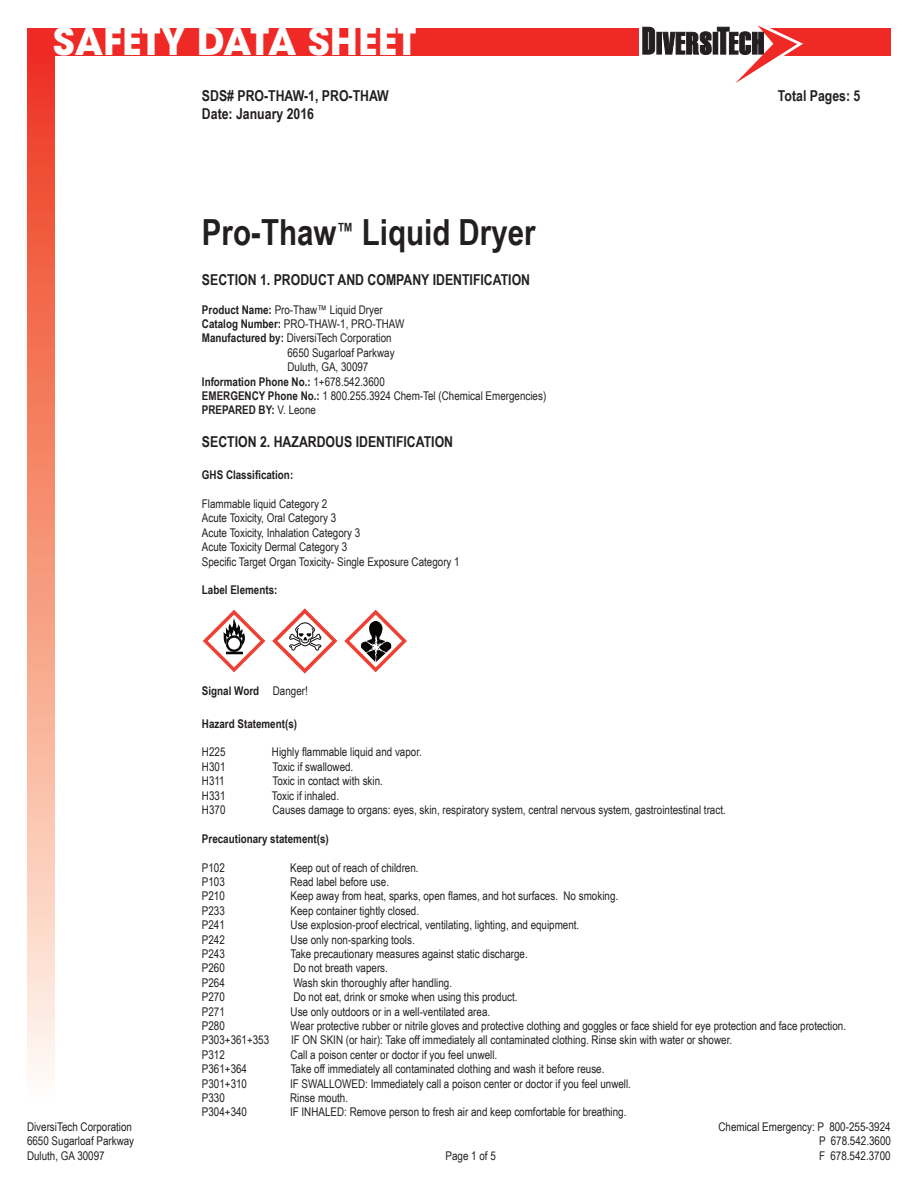
<style>
.page{position:relative;width:918px;height:1188px;background:#fff}
.page>*{position:absolute;margin:0;border:0;box-sizing:border-box;transform-origin:0 0}
.t1{font:700 37.5px "ITC Avant Garde Std";color:#fff}
.t2{font:700 36px "Arial Narrow";color:#231f20}
.t3{font:700 15px "Arial Narrow";color:#231f20}
.t4{font:12px/14.4px "Arial Narrow";color:#231f20}
.t5{font:700 12px "Arial Narrow";color:#231f20}
.s1{font-weight:700}
.s2{font-weight:400}
</style>
<div class="page">
<div style="left:27px;top:29px;width:864px;height:27px;background:#ee2926"></div>
<div style="left:27px;top:56px;width:27px;height:1048px;background:linear-gradient(to bottom,#ee3819,#fffdee)"></div>
<svg style="left:639px;top:25px;width:164px;height:58px"></svg>
<svg style="left:344px;top:610px;width:63px;height:62px"></svg>
<svg style="left:203px;top:610px;width:62px;height:62px"></svg>
<svg style="left:272px;top:608px;width:65px;height:66px"></svg>
<h1 class="t1" style="left:53px;top:16px;width:365px">SAFETY DATA SHEET</h1>
<p class="t3" style="left:202px;top:85px;width:188px">SDS# PRO-THAW-1, PRO-THAW</p>
<p class="t3" style="left:778px;top:85px;width:84px">Total Pages: 5</p>
<p class="t3" style="left:202px;top:103px;width:114px">Date: January 2016</p>
<h2 class="t2" style="left:202px;top:205px;width:335px">Pro-Thaw<sup>™</sup> Liquid Dryer</h2>
<p class="t3" style="left:202px;top:268px;width:330px">SECTION 1. PRODUCT AND COMPANY IDENTIFICATION</p>
<p class="t4" style="left:202px;top:302px;width:182px"><span class="s1">Product Name:</span> Pro-Thaw™ Liquid Dryer</p>
<p class="t4" style="left:202px;top:316px;width:204px"><span class="s1">Catalog Number:</span> PRO-THAW-1, PRO-THAW</p>
<p class="t4" style="left:202px;top:331px;width:191px"><span class="s1">Manufactured by:</span> DiversiTech Corporation</p>
<p class="t4" style="left:287px;top:345px;width:109px">6650 Sugarloaf Parkway</p>
<p class="t4" style="left:287px;top:359px;width:82px">Duluth, GA, 30097</p>
<p class="t5" style="left:202px;top:372px;width:184px">Information Phone No.: <span class="s2">1+678.542.3600</span></p>
<p class="t4" style="left:202px;top:388px;width:346px"><span class="s1">EMERGENCY Phone No.:</span> 1 800.255.3924 Chem-Tel (Chemical Emergencies)</p>
<p class="t5" style="left:202px;top:401px;width:116px">PREPARED BY: <span class="s2">V. Leone</span></p>
<p class="t3" style="left:202px;top:430px;width:253px">SECTION 2. HAZARDOUS IDENTIFICATION</p>
<p class="t5" style="left:202px;top:466px;width:93px">GHS Classification:</p>
<p class="t4" style="left:202px;top:496px;width:259px">Flammable liquid Category 2<br>Acute Toxicity, Oral Category 3<br>Acute Toxicity, Inhalation Category 3<br>Acute Toxicity Dermal Category 3<br>Specific Target Organ Toxicity- Single Exposure Category 1</p>
<p class="t5" style="left:202px;top:581px;width:77px">Label Elements:</p>
<p class="t5" style="left:202px;top:682px;width:107px">Signal Word <span class="s2">Danger!</span></p>
<p class="t5" style="left:202px;top:714px;width:97px">Hazard Statement(s)</p>
<p class="t4" style="left:202px;top:745px;width:25px">H225</p>
<p class="t4" style="left:272px;top:745px;width:151px">Highly flammable liquid and vapor.</p>
<p class="t4" style="left:202px;top:759px;width:25px">H301</p>
<p class="t4" style="left:272px;top:759px;width:82px">Toxic if swallowed.</p>
<p class="t4" style="left:202px;top:773px;width:24px">H311</p>
<p class="t4" style="left:272px;top:773px;width:112px">Toxic in contact with skin.</p>
<p class="t4" style="left:202px;top:788px;width:25px">H331</p>
<p class="t4" style="left:272px;top:788px;width:69px">Toxic if inhaled.</p>
<p class="t4" style="left:202px;top:802px;width:25px">H370</p>
<p class="t4" style="left:272px;top:802px;width:455px">Causes damage to organs: eyes, skin, respiratory system, central nervous system, gastrointestinal tract.</p>
<p class="t5" style="left:202px;top:830px;width:128px">Precautionary statement(s)</p>
<p class="t4" style="left:202px;top:860px;width:24px">P102</p>
<p class="t4" style="left:290px;top:860px;width:130px">Keep out of reach of children.</p>
<p class="t4" style="left:202px;top:874px;width:24px">P103</p>
<p class="t4" style="left:290px;top:874px;width:101px">Read label before use.</p>
<p class="t4" style="left:202px;top:889px;width:24px">P210</p>
<p class="t4" style="left:291px;top:889px;width:329px">Keep away from heat, sparks, open flames, and hot surfaces. No smoking.</p>
<p class="t4" style="left:202px;top:903px;width:24px">P233</p>
<p class="t4" style="left:291px;top:903px;width:130px">Keep container tightly closed.</p>
<p class="t4" style="left:202px;top:917px;width:24px">P241</p>
<p class="t4" style="left:291px;top:917px;width:290px">Use explosion-proof electrical, ventilating, lighting, and equipment.</p>
<p class="t4" style="left:202px;top:932px;width:24px">P242</p>
<p class="t4" style="left:291px;top:932px;width:126px">Use only non-sparking tools.</p>
<p class="t4" style="left:202px;top:946px;width:24px">P243</p>
<p class="t4" style="left:290px;top:946px;width:239px">Take precautionary measures against static discharge.</p>
<p class="t4" style="left:202px;top:961px;width:24px">P260</p>
<p class="t4" style="left:293px;top:961px;width:96px">Do not breath vapers.</p>
<p class="t4" style="left:202px;top:975px;width:24px">P264</p>
<p class="t4" style="left:293px;top:975px;width:160px">Wash skin thoroughly after handling.</p>
<p class="t4" style="left:202px;top:989px;width:24px">P270</p>
<p class="t4" style="left:293px;top:989px;width:226px">Do not eat, drink or smoke when using this product.</p>
<p class="t4" style="left:202px;top:1004px;width:24px">P271</p>
<p class="t4" style="left:291px;top:1004px;width:201px">Use only outdoors or in a well-ventilated area.</p>
<p class="t4" style="left:202px;top:1018px;width:24px">P280</p>
<p class="t4" style="left:291px;top:1018px;width:557px">Wear protective rubber or nitrile gloves and protective clothing and goggles or face shield for eye protection and face protection.</p>
<p class="t4" style="left:202px;top:1033px;width:69px">P303+361+353</p>
<p class="t4" style="left:291px;top:1033px;width:443px">IF ON SKIN (or hair): Take off immediately all contaminated clothing. Rinse skin with water or shower.</p>
<p class="t4" style="left:202px;top:1047px;width:24px">P312</p>
<p class="t4" style="left:291px;top:1047px;width:208px">Call a poison center or doctor if you feel unwell.</p>
<p class="t4" style="left:202px;top:1061px;width:47px">P361+364</p>
<p class="t4" style="left:291px;top:1061px;width:315px">Take off immediately all contaminated clothing and wash it before reuse.</p>
<p class="t4" style="left:202px;top:1076px;width:47px">P301+310</p>
<p class="t4" style="left:290px;top:1076px;width:342px">IF SWALLOWED: Immediately call a poison center or doctor if you feel unwell.</p>
<p class="t4" style="left:202px;top:1090px;width:24px">P330</p>
<p class="t4" style="left:290px;top:1090px;width:59px">Rinse mouth.</p>
<p class="t4" style="left:202px;top:1105px;width:47px">P304+340</p>
<p class="t4" style="left:290px;top:1105px;width:338px">IF INHALED: Remove person to fresh air and keep comfortable for breathing.</p>
<p class="t4" style="left:27px;top:1119px;width:106px">DiversiTech Corporation</p>
<p class="t4" style="left:719px;top:1119px;width:174px">Chemical Emergency: P 800-255-3924</p>
<p class="t4" style="left:27px;top:1134px;width:109px">6650 Sugarloaf Parkway</p>
<p class="t4" style="left:819px;top:1134px;width:73px">P 678.542.3600</p>
<p class="t4" style="left:27px;top:1148px;width:79px">Duluth, GA 30097</p>
<p class="t4" style="left:446px;top:1148px;width:52px">Page 1 of 5</p>
<p class="t4" style="left:819px;top:1148px;width:73px">F 678.542.3700</p>
</div>
